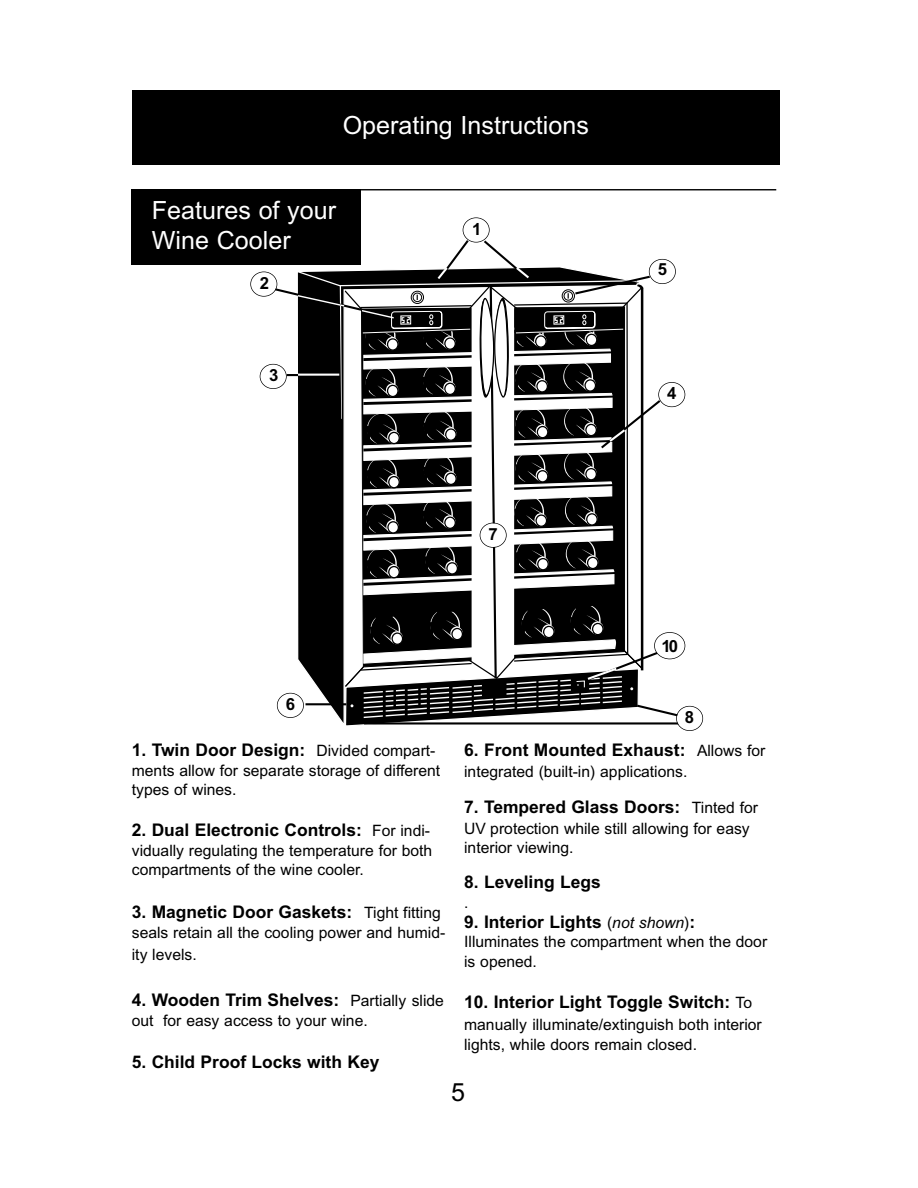
<style>
.page{position:relative;width:918px;height:1188px;background:#fff}
.page>*{position:absolute;margin:0;border:0;box-sizing:border-box;transform-origin:0 0}
.t1{font:25.05px/30.2px "Arial";color:#fff}
.t2{font:25.05px "Arial";color:#000}
.t3{font:700 17.4px "Arial";color:#000}
.t4{font:700 16.8px "Arial";color:#000}
.t5{font:15.75px/19.6px "Arial";color:#000}
.t6{font:15.3px "Arial";color:#000}
.s1{font-weight:400;font-size:15.75px}
.s2{font-weight:400;font-style:italic;font-size:15.75px}
</style>
<div class="page">
<div style="left:132px;top:91px;width:648px;height:74px;background:#000"></div>
<div style="left:132px;top:190px;width:229px;height:75px;background:#000"></div>
<hr style="left:132px;top:189px;width:644px;height:1px;background:#000">
<div style="left:463px;top:217px;width:27px;height:26px;border:1px solid #000;border-radius:50%"></div>
<div style="left:260px;top:364px;width:27px;height:25px;border:1px solid #000;border-radius:50%"></div>
<div style="left:250px;top:272px;width:27px;height:25px;border:1px solid #000;border-radius:50%"></div>
<svg style="left:273px;top:238px;width:431px;height:493px"></svg>
<h1 class="t1" style="left:343px;top:113px;width:248px">Operating Instructions</h1>
<h1 class="t1" style="left:152px;top:198px;width:186px">Features of your<br>Wine Cooler</h1>
<p class="t4" style="left:260px;top:277px;width:11px">2</p>
<p class="t4" style="left:269px;top:369px;width:11px">3</p>
<p class="t4" style="left:472px;top:223px;width:11px">1</p>
<p class="t4" style="left:658px;top:263px;width:11px">5</p>
<p class="t4" style="left:667px;top:387px;width:11px">4</p>
<p class="t4" style="left:489px;top:528px;width:11px">7</p>
<p class="t4" style="left:286px;top:698px;width:11px">6</p>
<p class="t3" style="left:132px;top:743px;width:305px">1. Twin Door Design: <span class="s1">Divided compart-</span></p>
<p class="t5" style="left:132px;top:762px;width:310px">ments allow for separate storage of different types of wines.</p>
<p class="t3" style="left:132px;top:824px;width:300px">2. Dual Electronic Controls: <span class="s1">For indi-</span></p>
<p class="t5" style="left:132px;top:842px;width:302px">vidually regulating the temperature for both compartments of the wine cooler.</p>
<p class="t3" style="left:132px;top:905px;width:311px">3. Magnetic Door Gaskets: <span class="s1">Tight fitting</span></p>
<p class="t5" style="left:132px;top:923px;width:315px;line-height:21.6px">seals retain all the cooling power and humid&shy;ity levels.</p>
<p class="t3" style="left:132px;top:993px;width:314px">4. Wooden Trim Shelves: <span class="s1">Partially slide</span></p>
<p class="t5" style="left:132px;top:1012px;width:237px">out for easy access to your wine.</p>
<p class="t3" style="left:132px;top:1055px;width:249px">5. Child Proof Locks with Key</p>
<p class="t4" style="left:661px;top:640px;width:18px">10</p>
<p class="t4" style="left:685px;top:711px;width:11px">8</p>
<p class="t3" style="left:464px;top:744px;width:303px">6. Front Mounted Exhaust: <span class="s1">Allows for</span></p>
<p class="t5" style="left:464px;top:763px;width:225px">integrated (built-in) applications.</p>
<p class="t3" style="left:464px;top:801px;width:295px">7. Tempered Glass Doors: <span class="s1">Tinted for</span></p>
<p class="t5" style="left:464px;top:820px;width:287px;line-height:18.9px">UV protection while still allowing for easy interior viewing.</p>
<p class="t3" style="left:464px;top:876px;width:138px">8. Leveling Legs</p>
<p class="t6" style="left:464px;top:897px;width:6px">.</p>
<p class="t3" style="left:464px;top:915px;width:233px">9. Interior Lights <span class="s1">(</span><span class="s2">not shown</span><span class="s1">)</span>:</p>
<p class="t5" style="left:464px;top:934px;width:305px">Illuminates the compartment when the door is opened.</p>
<p class="t3" style="left:464px;top:996px;width:289px">10. Interior Light Toggle Switch: <span class="s1">To</span></p>
<p class="t5" style="left:464px;top:1016px;width:299px">manually illuminate/extinguish both interior lights, while doors remain closed.</p>
<h1 class="t2" style="left:451px;top:1083px;width:15px">5</h1>
</div>
